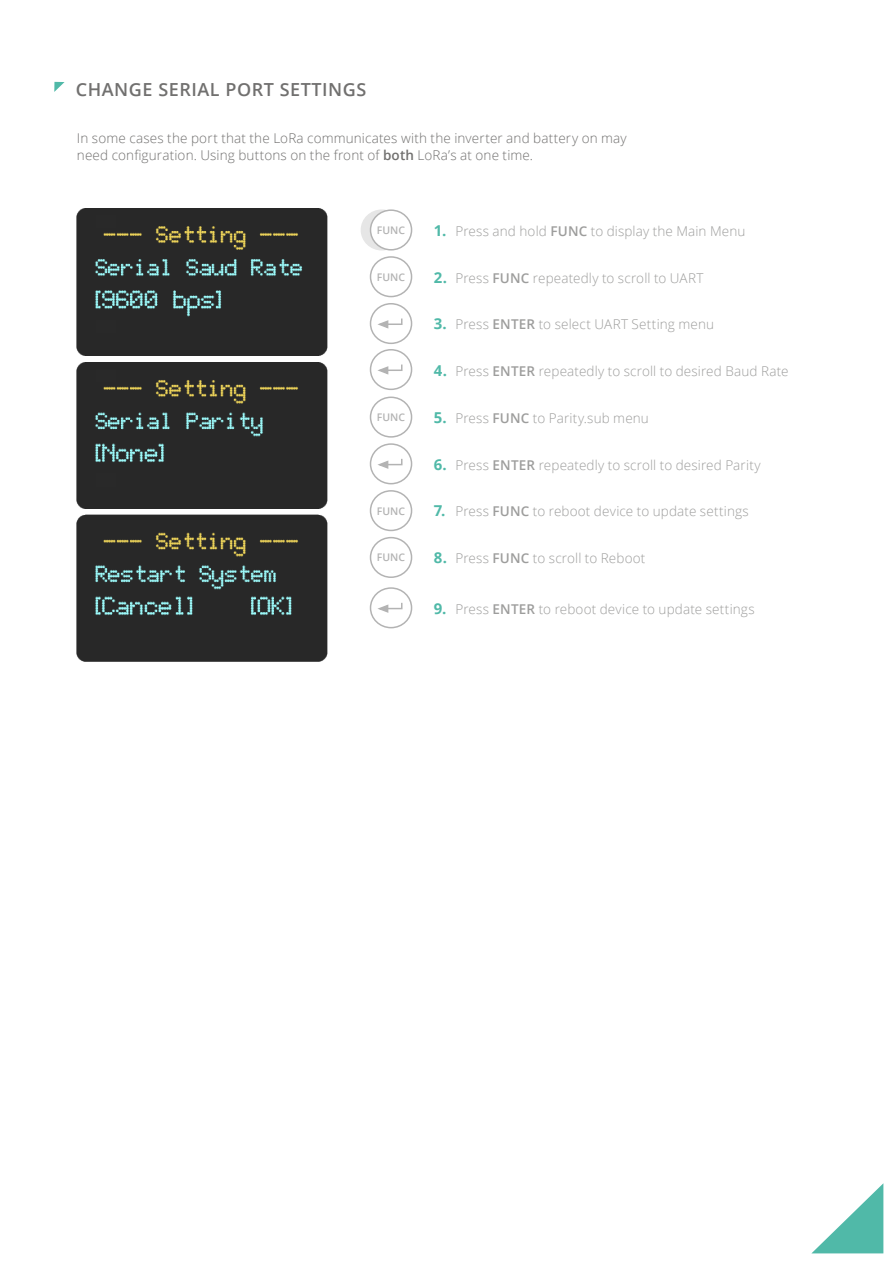
<style>
.page{position:relative;width:893px;height:1263px;background:#fff}
.page>*{position:absolute;margin:0;border:0;box-sizing:border-box;transform-origin:0 0}
.t1{font:600 18px "Open Sans";letter-spacing:.03em;color:#71706f}
.t2{font:300 13.5px "Open Sans";letter-spacing:.01em;color:#9d9d9c}
.t3{font:300 13.5px/16.5px "Open Sans";letter-spacing:.01em;color:#71706f}
.t4{font:600 10.5px "Open Sans";color:#b3b3b3}
.s1{font-weight:600}
.s2{font-weight:700;font-size:15px;color:#50b9a8}
</style>
<div class="page">
<svg style="left:812px;top:1184px;width:71px;height:69px"></svg>
<svg style="left:54px;top:82px;width:11px;height:10px"></svg>
<div style="left:361px;top:210px;width:41px;height:40px;background:#e6e6e6;border-radius:50%"></div>
<div style="left:361px;top:209px;width:42px;height:42px;border:2px solid #e6e6e6;border-radius:50%"></div>
<div style="left:370px;top:210px;width:42px;height:40px;background:#fff;border-radius:50%"></div>
<div style="left:370px;top:209px;width:42px;height:42px;border:2px solid #b3b3b3;border-radius:50%"></div>
<div style="left:370px;top:256px;width:42px;height:41px;border:2px solid #b3b3b3;border-radius:50%"></div>
<div style="left:370px;top:303px;width:42px;height:41px;border:2px solid #b3b3b3;border-radius:50%"></div>
<div style="left:370px;top:349px;width:42px;height:41px;border:2px solid #b3b3b3;border-radius:50%"></div>
<div style="left:370px;top:396px;width:42px;height:42px;border:2px solid #b3b3b3;border-radius:50%"></div>
<div style="left:370px;top:490px;width:42px;height:41px;border:2px solid #b3b3b3;border-radius:50%"></div>
<div style="left:370px;top:537px;width:42px;height:41px;border:2px solid #b3b3b3;border-radius:50%"></div>
<div style="left:370px;top:443px;width:42px;height:41px;border:2px solid #b3b3b3;border-radius:50%"></div>
<div style="left:370px;top:587px;width:42px;height:41px;border:2px solid #b3b3b3;border-radius:50%"></div>
<svg style="left:378px;top:458px;width:25px;height:11px"></svg>
<svg style="left:378px;top:602px;width:25px;height:11px"></svg>
<svg style="left:378px;top:318px;width:25px;height:11px"></svg>
<svg style="left:378px;top:364px;width:25px;height:11px"></svg>
<img style="left:77px;top:209px;width:251px;height:146px">
<img style="left:77px;top:362px;width:251px;height:147px">
<img style="left:77px;top:515px;width:251px;height:147px">
<h1 class="t1" style="left:76px;top:77px;width:292px">CHANGE SERIAL PORT SETTINGS</h1>
<p class="t3" style="left:77px;top:130px;width:551px">In some cases the port that the LoRa communicates with the inverter and battery on may need configuration. Using buttons on the front of <span class="s1">both</span> LoRa’s at one time.</p>
<p class="t4" style="left:377px;top:223px;width:30px">FUNC</p>
<p class="t2" style="left:434px;top:222px;width:313px"><span class="s2">1.</span> Press and hold <span class="s1">FUNC</span> to display the Main Menu</p>
<p class="t4" style="left:377px;top:270px;width:30px">FUNC</p>
<p class="t2" style="left:434px;top:268px;width:271px"><span class="s2">2.</span> Press <span class="s1">FUNC</span> repeatedly to scroll to UART</p>
<p class="t2" style="left:434px;top:315px;width:282px"><span class="s2">3.</span> Press <span class="s1">ENTER</span> to select UART Setting menu</p>
<p class="t2" style="left:434px;top:362px;width:356px"><span class="s2">4.</span> Press <span class="s1">ENTER</span> repeatedly to scroll to desired Baud Rate</p>
<p class="t4" style="left:377px;top:410px;width:30px">FUNC</p>
<p class="t2" style="left:434px;top:409px;width:217px"><span class="s2">5.</span> Press <span class="s1">FUNC</span> to Parity.sub menu</p>
<p class="t4" style="left:377px;top:504px;width:30px">FUNC</p>
<p class="t4" style="left:377px;top:550px;width:30px">FUNC</p>
<p class="t2" style="left:434px;top:455px;width:329px"><span class="s2">6.</span> Press <span class="s1">ENTER</span> repeatedly to scroll to desired Parity</p>
<p class="t2" style="left:434px;top:502px;width:317px"><span class="s2">7.</span> Press <span class="s1">FUNC</span> to reboot device to update settings</p>
<p class="t2" style="left:434px;top:549px;width:213px"><span class="s2">8.</span> Press <span class="s1">FUNC</span> to scroll to Reboot</p>
<p class="t2" style="left:434px;top:599px;width:322px"><span class="s2">9.</span> Press <span class="s1">ENTER</span> to reboot device to update settings</p>
</div>
